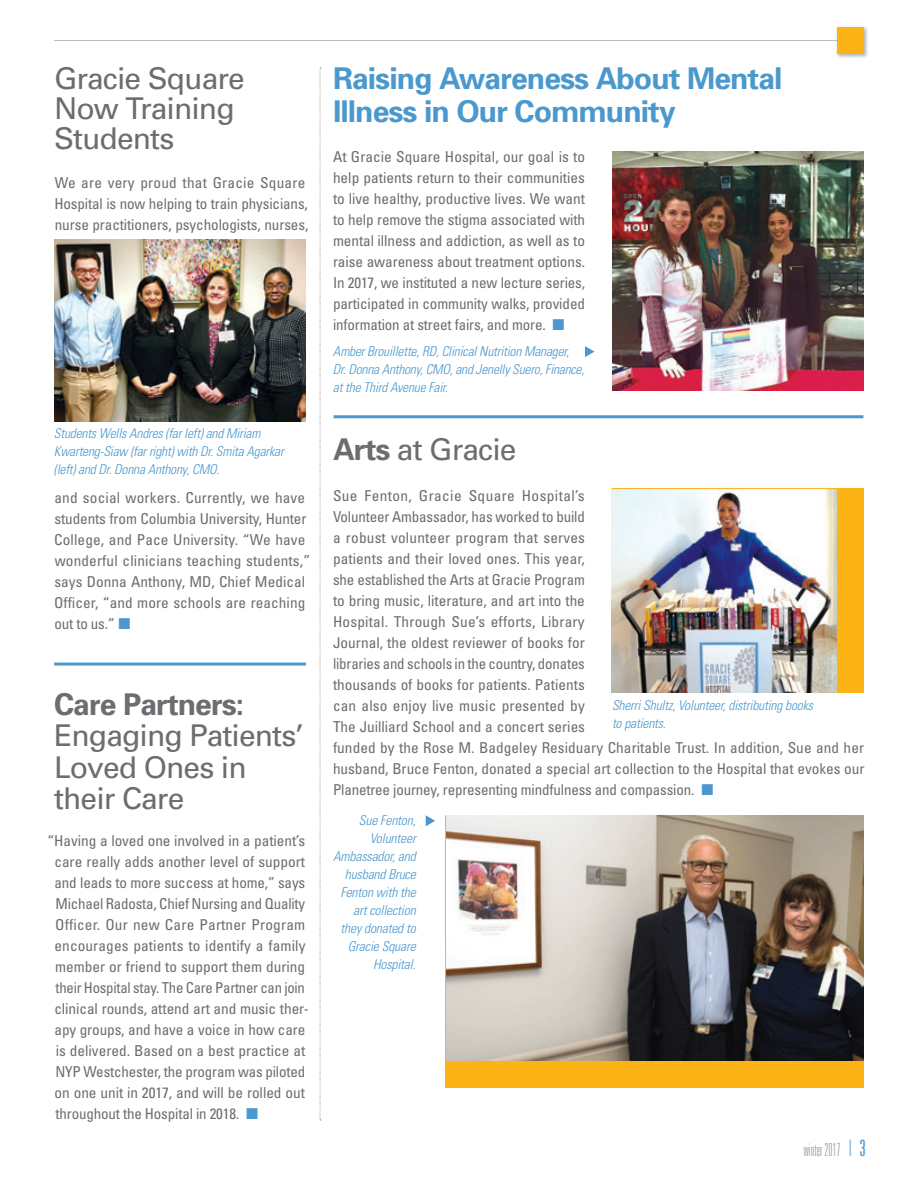
<style>
.page{position:relative;width:918px;height:1188px;background:#fff}
.page>*{position:absolute;margin:0;border:0;box-sizing:border-box;transform-origin:0 0}
.t1{font:30px/31.5px "Univers";letter-spacing:-.03em;color:#6c6d70}
.t2{font:700 30px/33px "Univers";letter-spacing:-.03em;color:#4a98cd}
.t3{font:700 30px "Univers";letter-spacing:-.03em;color:#6c6d70}
.t4{font:100 ultra-condensed 18px "Univers";color:#919396}
.t5{font:condensed 15px/21px "Univers";letter-spacing:-.005em;color:#6c6d70}
.t6{font:italic 300 condensed 13.5px/18px "Univers";letter-spacing:-.01em;color:#4a98cd}
.s1{font-weight:700}
.s2{font-size:22.5px;color:#4a98cd}
.s3{font-weight:300;font-size:22.5px;color:#4a98cd}
</style>
<div class="page">
<hr style="left:54px;top:40px;width:792px;height:1px;background:#bcbdc0">
<div style="left:836px;top:26px;width:34px;height:34px;background:#231f20;opacity:.35"></div>
<div style="left:837px;top:27px;width:27px;height:27px;background:#fbb316"></div>
<svg style="left:585px;top:346px;width:9px;height:11px"></svg>
<svg style="left:426px;top:815px;width:9px;height:11px"></svg>
<hr style="left:334px;top:415px;width:529px;height:3px;background:#4a98cd">
<img style="left:612px;top:151px;width:252px;height:240px">
<img style="left:54px;top:240px;width:252px;height:181px">
<img style="left:446px;top:815px;width:418px;height:246px">
<svg style="left:319px;top:68px;width:2px;height:1052px"></svg>
<hr style="left:54px;top:663px;width:252px;height:3px;background:#4a98cd">
<img style="left:612px;top:489px;width:225px;height:204px">
<div style="left:446px;top:1061px;width:418px;height:27px;background:#fbb316"></div>
<div style="left:837px;top:489px;width:27px;height:204px;background:#fbb316"></div>
<hr style="left:445px;top:815px;width:1px;height:273px;background:#fbb316">
<hr style="left:612px;top:488px;width:252px;height:1px;background:#fbb316">
<h1 class="t1" style="left:54px;top:64px;width:192px;line-height:30px">Gracie Square<br>Now Training<br>Students</h1>
<p class="t5" style="left:54px;top:172px;width:255px">We are very proud that Gracie Square<br>Hospital is now helping to train physicians, nurse practitioners, psychologists, nurses,</p>
<p class="t6" style="left:54px;top:425px;width:231px">Students Wells Andres (far left) and Miriam<br>Kwarteng-Siaw (far right) with Dr. Smita Agarkar (left) and Dr. Donna Anthony, CMO.</p>
<h1 class="t2" style="left:333px;top:62px;width:451px">Raising Awareness About Mental<br>Illness in Our Community</h1>
<p class="t5" style="left:333px;top:146px;width:254px;text-align:justify">At Gracie Square Hospital, our goal is to help patients return to their communities to live healthy, productive lives. We want to help remove the stigma associated with mental illness and addiction, as well as to raise awareness about treatment options.<br>In 2017, we instituted a new lecture series, participated in community walks, provided information at street fairs, and more.</p>
<p class="t6" style="left:333px;top:342px;width:253px">Amber Brouillette, RD, Clinical Nutrition Manager,<br>Dr. Donna Anthony, CMO, and Jenelly Suero, Finance, at the Third Avenue Fair.</p>
<h1 class="t1" style="left:333px;top:434px;width:185px"><span class="s1">Arts</span> at Gracie</h1>
<p class="t5" style="left:54px;top:487px;width:257px">and social workers. Currently, we have students from Columbia University, Hunter College, and Pace University. “We have wonderful clinicians teaching students,” says Donna Anthony, MD, Chief Medical Officer, “and more schools are reaching out to us.”</p>
<p class="t5" style="left:333px;top:485px;width:533px">Sue Fenton, Gracie Square Hospital’s<br>Volunteer Ambassador, has worked to build<br>a robust volunteer program that serves<br>patients and their loved ones. This year,<br>she established the Arts at Gracie Program<br>to bring music, literature, and art into the<br>Hospital. Through Sue’s efforts, Library<br>Journal, the oldest reviewer of books for<br>libraries and schools in the country, donates<br>thousands of books for patients. Patients<br>can also enjoy live music presented by<br>The Juilliard School and a concert series<br>funded by the Rose M. Badgeley Residuary Charitable Trust. In addition, Sue and her husband, Bruce Fenton, donated a special art collection to the Hospital that evokes our Planetree journey, representing mindfulness and compassion.</p>
<h1 class="t3" style="left:54px;top:686px;width:192px">Care Partners:</h1>
<h1 class="t1" style="left:54px;top:720px;width:251px">Engaging Patients’<br>Loved Ones in their Care</h1>
<p class="t6" style="left:612px;top:696px;width:203px">Sherri Shultz, Volunteer, distributing books to patients.</p>
<p class="t5" style="left:54px;top:830px;width:256px;text-indent:-7px">“Having a loved one involved in a patient’s care really adds another level of support and leads to more success at home,” says Michael Radosta, Chief Nursing and Quality Officer. Our new Care Partner Program encourages patients to identify a family member or friend to support them during their Hospital stay. The Care Partner can join clinical rounds, attend art and music ther&shy;apy groups, and have a voice in how care is delivered. Based on a best practice at NYP Westchester, the program was piloted on one unit in 2017, and will be rolled out throughout the Hospital in 2018.</p>
<p class="t6" style="left:333px;top:811px;width:84px;text-align:right">Sue Fenton,<br>Volunteer<br>Ambassador, and husband Bruce<br>Fenton with the art collection they donated to<br>Gracie Square<br>Hospital.</p>
<p class="t4" style="left:804px;top:1141px;width:63px">winter 2017 <span class="s2">|</span> <span class="s3">3</span></p>
</div>
